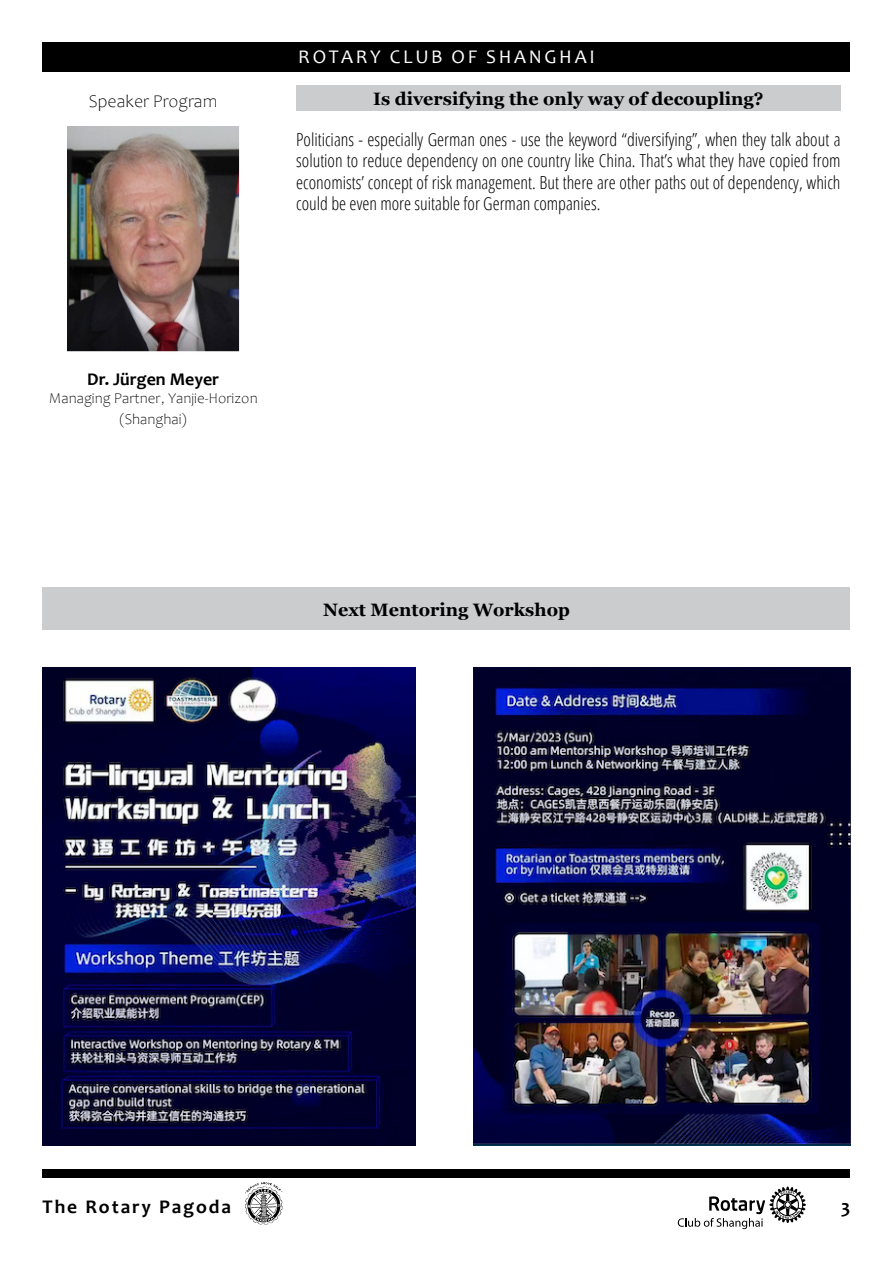
<style>
.page{position:relative;width:893px;height:1263px;background:#fff}
.page>*{position:absolute;margin:0;border:0;box-sizing:border-box;transform-origin:0 0}
.t1{font:19.5px "Candara";letter-spacing:.14em;color:#fff}
.t2{font:700 19.5px "Candara";letter-spacing:.1em;color:#000}
.t3{font:300 18px/21.5px "Open Sans Condensed";color:#000;text-align:justify}
.Georgia_black_12{font:700 18px "Georgia";color:#000}
.candara_black_12{font:300 18px "Candara";color:#000}
.candara_black_12-2{font:700 18px "Candara";color:#000}
.candara_black_12-3{font:300 15px/21.5px "Candara";color:#000;text-align:center}
</style>
<div class="page">
<div style="left:43px;top:43px;width:807px;height:29px;background:#000"></div>
<div style="left:43px;top:1169px;width:807px;height:9px;background:#000"></div>
<svg style="left:245px;top:1182px;width:38px;height:43px"></svg>
<svg style="left:678px;top:1186px;width:128px;height:43px"></svg>
<div style="left:43px;top:588px;width:807px;height:42px;background:#cbccce"></div>
<div style="left:296px;top:85px;width:544px;height:26px;background:#cbccce"></div>
<img style="left:67px;top:126px;width:172px;height:226px">
<img style="left:43px;top:668px;width:372px;height:477px">
<img style="left:473px;top:668px;width:377px;height:477px">
<p class="candara_black_12" style="left:89px;top:91px;width:130px">Speaker Program</p>
<p class="t1" style="left:298px;top:44px;width:298px">ROTARY CLUB OF SHANGHAI</p>
<p class="Georgia_black_12" style="left:373px;top:85px;width:392px">Is diversifying the only way of decoupling?</p>
<p class="t3" style="left:296px;top:128px;width:546px">Politicians - especially German ones - use the keyword “diversifying”, when they talk about a solution to reduce dependency on one country like China. That’s what they have copied from economists’ concept of risk management. But there are other paths out of dependency, which could be even more suitable for German companies.</p>
<p class="candara_black_12-2" style="left:87px;top:368px;width:133px">Dr. Jürgen Meyer</p>
<p class="candara_black_12-3" style="left:49px;top:388px;width:210px">Managing Partner, Yanjie-Horizon (Shanghai)</p>
<p class="Georgia_black_12" style="left:323px;top:596px;width:248px">Next Mentoring Workshop</p>
<p class="t2" style="left:43px;top:1194px;width:190px">The Rotary Pagoda</p>
<p class="t2" style="left:841px;top:1194px;width:11px">3</p>
</div>
